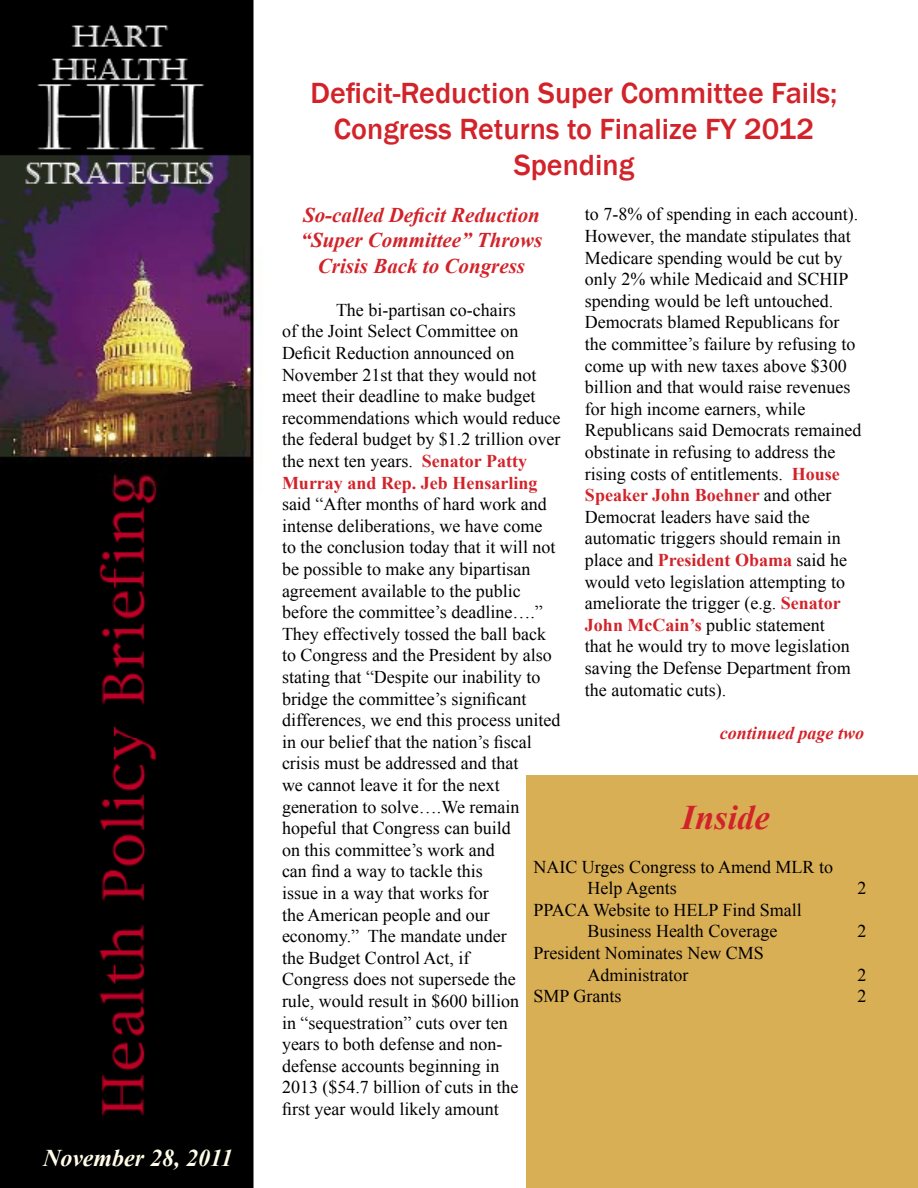
<style>
.page{position:relative;width:918px;height:1188px;background:#fff}
.page>*{position:absolute;margin:0;border:0;box-sizing:border-box;transform-origin:0 0}
.t1{font:italic 700 34.5px "Times New Roman";color:#d2232a}
.t2{font:500 30px/36px "Franklin Gothic";color:#d2232a;text-align:center}
.t3{font:italic 700 24px "Times New Roman";color:#fffde8}
.t4{font:italic 700 21px/25.2px "Times New Roman";color:#d2232a;text-align:center}
.t5{font:18px/21.6px "Times New Roman";color:#000}
.t6{font:italic 700 18px "Times New Roman";color:#d2232a}
.s1{font-weight:700;color:#d2232a}
</style>
<div class="page">
<img style="left:0;top:0;width:254px;height:1187px">
<div style="left:526px;top:776px;width:392px;height:412px;background:#d9af56"></div>
<h3 class="t3" style="left:43px;top:1141px;width:191px">November 28, 2011</h3>
<h2 class="t2" style="left:311px;top:75px;width:528px">Deficit-Reduction Super Committee Fails;<br>Congress Returns to Finalize FY 2012<br>Spending</h2>
<p class="t4" style="left:301px;top:202px;width:243px">So-called Deficit Reduction “Super Committee” Throws<br>Crisis Back to Congress</p>
<p class="t5" style="left:282px;top:299px;width:280px;text-indent:54px">The bi-partisan co-chairs<br>of the Joint Select Committee on Deficit Reduction announced on November 21st that they would not meet their deadline to make budget recommendations which would reduce the federal budget by $1.2 trillion over the next ten years. <span class="s1">Senator Patty Murray and Rep. Jeb Hensarling</span></p>
<p class="t5" style="left:282px;top:493px;width:280px">said “After months of hard work and intense deliberations, we have come to the conclusion today that it will not be possible to make any bipartisan agreement available to the public before the committee’s deadline….”<br>They effectively tossed the ball back to Congress and the President by also stating that “Despite our inability to bridge the committee’s significant differences, we end this process united in our belief that the nation’s fiscal crisis must be addressed and that<br>we cannot leave it for the next generation to solve….We remain hopeful that Congress can build<br>on this committee’s work and<br>can find a way to tackle this<br>issue in a way that works for<br>the American people and our economy.” The mandate under<br>the Budget Control Act, if<br>Congress does not supersede the<br>rule, would result in $600 billion<br>in “sequestration” cuts over ten<br>years to both defense and non&shy;defense accounts beginning in<br>2013 ($54.7 billion of cuts in the<br>first year would likely amount</p>
<p class="t5" style="left:585px;top:203px;width:278px">to 7-8% of spending in each account).<br>However, the mandate stipulates that Medicare spending would be cut by only 2% while Medicaid and SCHIP spending would be left untouched.<br>Democrats blamed Republicans for the committee’s failure by refusing to come up with new taxes above $300 billion and that would raise revenues for high income earners, while Republicans said Democrats remained obstinate in refusing to address the rising costs of entitlements. <span class="s1">House Speaker John Boehner</span> and other Democrat leaders have said the automatic triggers should remain in place and <span class="s1">President Obama</span> said he would veto legislation attempting to ameliorate the trigger (e.g. <span class="s1">Senator John McCain’s</span> public statement<br>that he would try to move legislation saving the Defense Department from the automatic cuts).</p>
<p class="t6" style="left:720px;top:720px;width:146px">continued page two</p>
<h1 class="t1" style="left:682px;top:794px;width:90px">Inside</h1>
<p class="t5" style="left:588px;top:855px;width:247px;text-indent:-54px">NAIC Urges Congress to Amend MLR to<br>Help Agents</p>
<p class="t5" style="left:858px;top:877px;width:10px">2</p>
<p class="t5" style="left:588px;top:899px;width:216px;text-indent:-54px">PPACA Website to HELP Find Small<br>Business Health Coverage</p>
<p class="t5" style="left:858px;top:920px;width:10px">2</p>
<p class="t5" style="left:588px;top:942px;width:178px;text-indent:-54px">President Nominates New CMS<br>Administrator</p>
<p class="t5" style="left:858px;top:963px;width:10px">2</p>
<p class="t5" style="left:534px;top:985px;width:89px">SMP Grants</p>
<p class="t5" style="left:858px;top:985px;width:10px">2</p>
</div>
